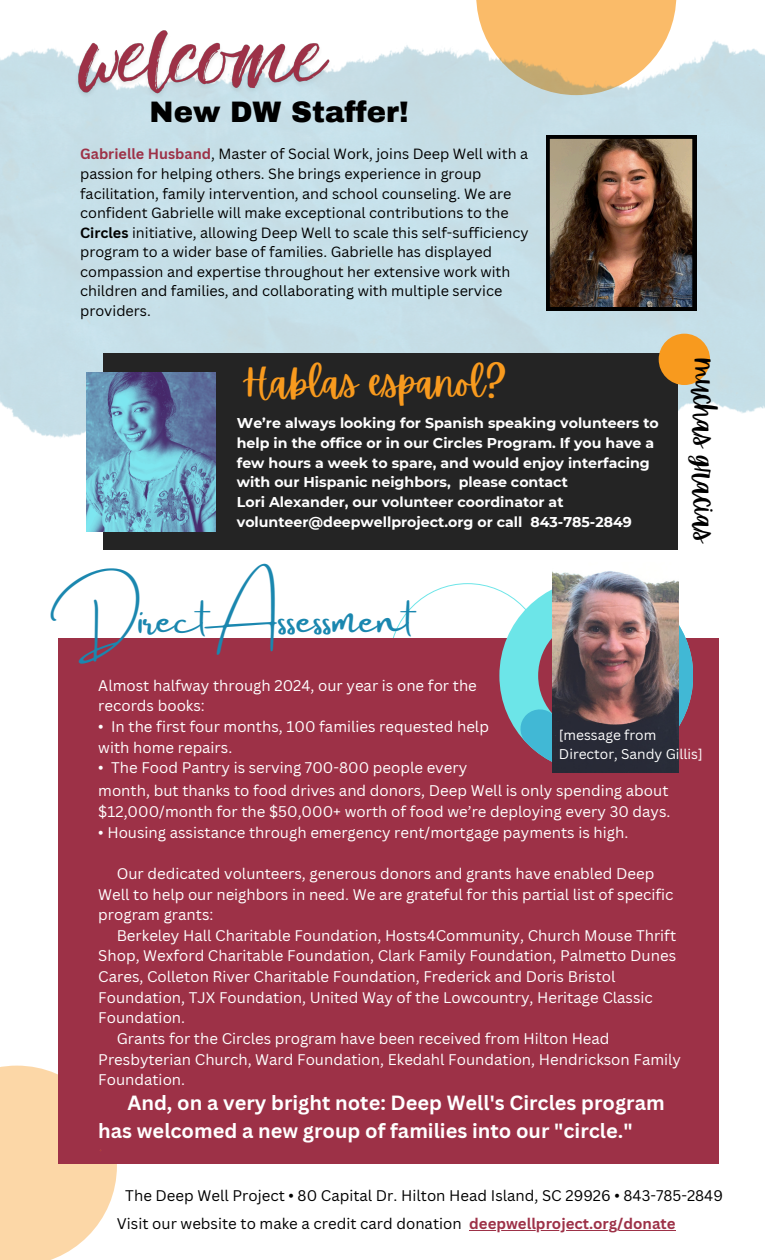
<style>
.page{position:relative;width:765px;height:1260px;background:#fff}
.page>*{position:absolute;margin:0;border:0;box-sizing:border-box;transform-origin:0 0}
.t1{font:42.5px "Amsterdam Two";color:#1a87af}
.t2{font:38.25px "Apricots";color:#f89a1e}
.t3{font:900 29px "Archivo";color:#000}
.t4{font:28.75px "Apricots";color:#000}
.t5{font:700 20px/27.2px "Canva Sans";color:#fff}
.t6{font:15px/20.6px "Canva Sans";color:#fff}
.t7{font:15px "Canva Sans";color:#000}
.t8{font:700 15px "Canva Sans";color:#9d3147}
.t9{font:14.38px/19.6px "Canva Sans";color:#000}
.t10{font:700 14.12px/19.8px "Montserrat";color:#fff}
.t11{font:13.75px/18.8px "Canva Sans";color:#fff}
.s1{font-weight:700;color:#9d3147}
.s2{font-weight:700}
</style>
<div class="page">
<div style="left:476px;top:0;width:200px;height:95px;background:#fabb69"></div>
<img style="left:0;top:39px;width:765px;height:456px">
<div style="left:104px;top:354px;width:574px;height:196px;background:#242424"></div>
<div style="left:659px;top:334px;width:51px;height:51px;background:#f89a1e;border-radius:50%"></div>
<svg style="left:0;top:1066px;width:117px;height:194px;background:#fbdab0"></svg>
<div style="left:58px;top:638px;width:661px;height:525px;background:#9d3147"></div>
<img style="left:87px;top:372px;width:129px;height:160px">
<svg style="left:393px;top:579px;width:300px;height:194px"></svg>
<img style="left:553px;top:571px;width:125px;height:201px">
<img style="left:546px;top:135px;width:150px;height:175px">
<img style="left:70px;top:30px;width:268px;height:139px">
<hr style="left:469px;top:1230px;width:207px;height:1px;background:#9d3147">
<p class="t3" style="left:150px;top:96px;width:261px">New DW Staffer!</p>
<h5 class="t9" style="left:80px;top:144px;width:450px"><span class="s1">Gabrielle Husband</span>, Master of Social Work, joins Deep Well with a passion for helping others. She brings experience in group facilitation, family intervention, and school counseling. We are confident Gabrielle will make exceptional contributions to the <span class="s2">Circles</span> initiative, allowing Deep Well to scale this self-sufficiency program to a wider base of families. Gabrielle has displayed compassion and expertise throughout her extensive work with children and families, and collaborating with multiple service providers.</h5>
<h4 class="t2" style="left:242px;top:361px;width:266px">Hablas espanol?</h4>
<h3 class="t10" style="left:237px;top:413px;width:424px">We’re always looking for Spanish speaking volunteers to help in the office or in our Circles Program. If you have a few hours a week to spare, and would enjoy interfacing with our Hispanic neighbors, please contact<br>Lori Alexander, our volunteer coordinator at volunteer@deepwellproject.org or call 843-785-2849</h3>
<p class="t1" style="left:71px;top:595px;width:344px">Direct Assessment</p>
<p class="t4" style="left:721px;top:359px;width:189px;rotate:90deg">muchas gracias</p>
<h2 class="t6" style="left:98px;top:674px;width:380px">Almost halfway through 2024, our year is one for the records books:</h2>
<p class="t6" style="left:98px;top:716px;width:392px">• In the first four months, 100 families requested help with home repairs.</p>
<p class="t6" style="left:98px;top:757px;width:370px">• The Food Pantry is serving 700-800 people every</p>
<p class="t6" style="left:98px;top:780px;width:574px">month, but thanks to food drives and donors, Deep Well is only spending about $12,000/month for the $50,000+ worth of food we’re deploying every 30 days.</p>
<p class="t6" style="left:98px;top:821px;width:532px">• Housing assistance through emergency rent/mortgage payments is high.</p>
<p class="t6" style="left:98px;top:863px;width:577px;text-indent:18px">Our dedicated volunteers, generous donors and grants have enabled Deep<br>Well to help our neighbors in need. We are grateful for this partial list of specific program grants:</p>
<p class="t6" style="left:98px;top:925px;width:579px;text-indent:18px">Berkeley Hall Charitable Foundation, Hosts4Community, Church Mouse Thrift Shop, Wexford Charitable Foundation, Clark Family Foundation, Palmetto Dunes Cares, Colleton River Charitable Foundation, Frederick and Doris Bristol Foundation, TJX Foundation, United Way of the Lowcountry, Heritage Classic Foundation.</p>
<p class="t6" style="left:98px;top:1028px;width:584px;text-indent:18px">Grants for the Circles program have been received from Hilton Head<br>Presbyterian Church, Ward Foundation, Ekedahl Foundation, Hendrickson Family<br>Foundation.</p>
<p class="t5" style="left:98px;top:1089px;width:568px;text-indent:29px">And, on a very bright note: Deep Well's Circles program has welcomed a new group of families into our "circle."</p>
<p class="t11" style="left:559px;top:725px;width:145px">[message from<br>Director, Sandy Gillis]</p>
<p class="t7" style="left:125px;top:1185px;width:599px">The Deep Well Project • 80 Capital Dr. Hilton Head Island, SC 29926 • 843-785-2849</p>
<p class="t7" style="left:117px;top:1213px;width:346px">Visit our website to make a credit card donation</p>
<p class="t8" style="left:469px;top:1213px;width:208px">deepwellproject.org/donate</p>
</div>
